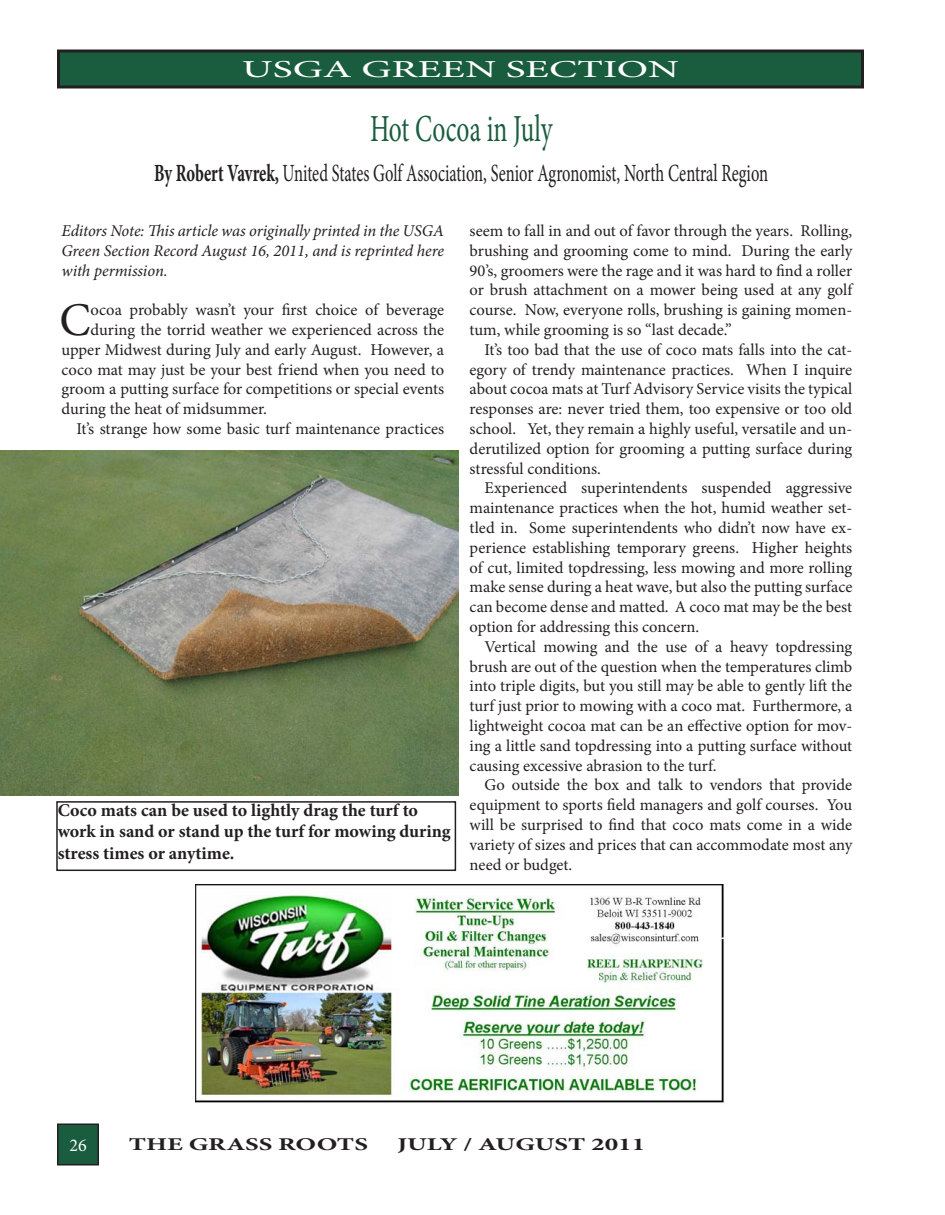
<style>
.page{position:relative;width:945px;height:1215px;background:#fff}
.page>*{position:absolute;margin:0;border:0;box-sizing:border-box;transform-origin:0 0}
.t1{font:46.95px "Minion Pro";color:#231f20}
.t2{font:38.25px "Minion Pro";color:#1a5d3e;scale:.67 1}
.t3{font:24.75px "Minion Pro";color:#231f20;scale:.67 1}
.t4{font:24.3px "Minion Pro";color:#fff;scale:1.72 1}
.t5{font:700 18px/21.6px "Minion Pro";color:#231f20}
.t6{font:700 18px "Minion Pro";color:#231f20;scale:1.5 1}
.t7{font:18px "Minion Pro";color:#fff}
.t8{font:16.5px/19.8px "Minion Pro";color:#231f20;text-align:justify}
.t9{font:italic 16.5px/19.8px "Minion Pro";letter-spacing:-.005em;color:#231f20;text-align:justify}
.s1{font-weight:700}
</style>
<div class="page">
<div style="left:58px;top:1124px;width:40px;height:41px;background:#1a5d3e"></div>
<div style="left:57px;top:1124px;width:42px;height:42px;border:2px solid #231f20"></div>
<div style="left:58px;top:51px;width:804px;height:36px;background:#1a5d3e"></div>
<div style="left:57px;top:50px;width:807px;height:38px;border:3px solid #231f20"></div>
<img style="left:196px;top:885px;width:529px;height:219px">
<img style="left:0;top:450px;width:458px;height:346px">
<div style="left:56px;top:801px;width:400px;height:70px;border:2px solid #231f20"></div>
<h3 class="t4" style="left:242px;top:53px;width:256px">USGA GREEN SECTION</h3>
<h2 class="t2" style="left:370px;top:103px;width:274px">Hot Cocoa in July</h2>
<h3 class="t3" style="left:154px;top:156px;width:918px"><span class="s1">By Robert Vavrek,</span> United States Golf Association, Senior Agronomist, North Central Region</h3>
<p class="t9" style="left:62px;top:221px;width:384px">Editors Note: This article was originally printed in the USGA Green Section Record August 16, 2011, and is reprinted here with permission.</p>
<h1 class="t1" style="left:59px;top:289px;width:33px">C</h1>
<p class="t8" style="left:91px;top:300px;width:355px">ocoa probably wasn’t your first choice of beverage</p>
<p class="t8" style="left:470px;top:221px;width:384px">seem to fall in and out of favor through the years. Rolling, brushing and grooming come to mind. During the early 90’s, groomers were the rage and it was hard to find a roller or brush attachment on a mower being used at any golf course. Now, everyone rolls, brushing is gaining momen&shy;tum, while grooming is so “last decade.”</p>
<p class="t8" style="left:470px;top:340px;width:384px;text-indent:15px">It’s too bad that the use of coco mats falls into the cat&shy;egory of trendy maintenance practices. When I inquire about cocoa mats at Turf Advisory Service visits the typical responses are: never tried them, too expensive or too old school. Yet, they remain a highly useful, versatile and un&shy;derutilized option for grooming a putting surface during stressful conditions.</p>
<p class="t8" style="left:470px;top:478px;width:384px;text-indent:15px">Experienced superintendents suspended aggressive maintenance practices when the hot, humid weather set&shy;tled in. Some superintendents who didn’t now have ex&shy;perience establishing temporary greens. Higher heights of cut, limited topdressing, less mowing and more rolling make sense during a heat wave, but also the putting surface can become dense and matted. A coco mat may be the best option for addressing this concern.</p>
<p class="t8" style="left:470px;top:637px;width:384px;text-indent:15px">Vertical mowing and the use of a heavy topdressing brush are out of the question when the temperatures climb into triple digits, but you still may be able to gently lift the turf just prior to mowing with a coco mat. Furthermore, a lightweight cocoa mat can be an effective option for mov&shy;ing a little sand topdressing into a putting surface without causing excessive abrasion to the turf.</p>
<p class="t8" style="left:470px;top:775px;width:384px;text-indent:15px">Go outside the box and talk to vendors that provide equipment to sports field managers and golf courses. You will be surprised to find that coco mats come in a wide variety of sizes and prices that can accommodate most any need or budget.</p>
<p class="t8" style="left:91px;top:320px;width:355px">during the torrid weather we experienced across the</p>
<p class="t8" style="left:62px;top:340px;width:384px">upper Midwest during July and early August. However, a</p>
<p class="t8" style="left:62px;top:360px;width:384px">coco mat may just be your best friend when you need to</p>
<p class="t8" style="left:62px;top:379px;width:384px">groom a putting surface for competitions or special events</p>
<p class="t8" style="left:62px;top:399px;width:207px">during the heat of midsummer.</p>
<p class="t8" style="left:77px;top:419px;width:369px">It’s strange how some basic turf maintenance practices</p>
<p class="t5" style="left:58px;top:799px;width:395px">Coco mats can be used to lightly drag the turf to work in sand or stand up the turf for mowing during stress times or anytime.</p>
<p class="t7" style="left:69px;top:1133px;width:19px">26</p>
<p class="t6" style="left:129px;top:1132px;width:161px">THE GRASS ROOTS</p>
<p class="t6" style="left:397px;top:1132px;width:167px">JULY / AUGUST 2011</p>
</div>
